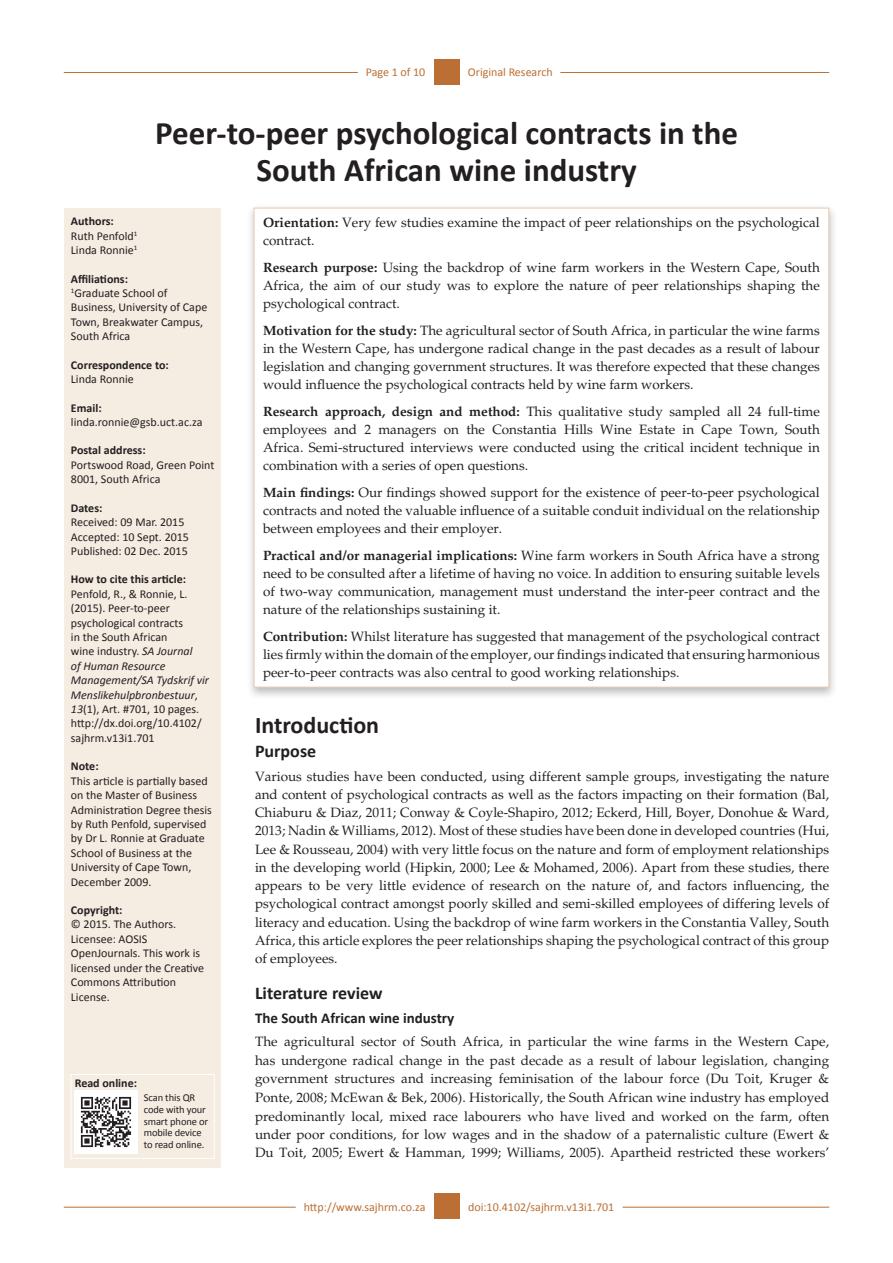
<style>
.page{position:relative;width:893px;height:1263px;background:#fff}
.page>*{position:absolute;margin:0;border:0;box-sizing:border-box;transform-origin:0 0}
.Article_Title{font:700 33px/37.5px "Calibri";color:#231f20;text-align:center}
._1{font:700 24px "Calibri";color:#231f20}
._2_1_line{font:700 18px "Calibri";color:#231f20}
._3_1_line{font:700 15px "Calibri";color:#231f20}
.Abstract_Text{font:13.5px/18px "Palatino";color:#231f20;text-align:justify}
.Text1{font:13.5px/18.1px "Palatino";color:#231f20;text-align:justify}
.Sidebar_text{font:12px/14.4px "Calibri";color:#231f20}
.Sidebar_head{font:700 12px "Calibri";color:#231f20}
.RRH_Bottom{font:12px "Calibri";color:#bb6f34}
.LRH_Bottom{font:12px "Calibri";color:#bb6f34}
.RRH{font:12px "Calibri";color:#bb6f34}
.LRH{font:12px "Calibri";color:#bb6f34}
.Sidebar_text-2{font:10.5px/11.6px "Calibri";letter-spacing:-.01em;color:#231f20}
.s1{font-style:italic}
.s2{font-weight:700}
</style>
<div class="page">
<div style="left:434px;top:59px;width:25px;height:26px;background:#bb6f34"></div>
<hr style="left:64px;top:72px;width:294px;height:1px;background:#bb6f34">
<hr style="left:560px;top:72px;width:269px;height:1px;background:#bb6f34">
<hr style="left:623px;top:1207px;width:206px;height:1px;background:#bb6f34">
<div style="left:434px;top:1193px;width:25px;height:26px;background:#bb6f34"></div>
<hr style="left:64px;top:1207px;width:232px;height:1px;background:#bb6f34">
<div style="left:246px;top:204px;width:592px;height:496px;background:#231f20;opacity:.3"></div>
<div style="left:254px;top:208px;width:575px;height:479px;background:#fff"></div>
<div style="left:65px;top:208px;width:156px;height:959px;background:#f5ece2"></div>
<div style="left:71px;top:1074px;width:144px;height:85px;border:1px solid #fff"></div>
<img style="left:75px;top:1090px;width:63px;height:63px">
<p class="LRH" style="left:366px;top:65px;width:61px">Page 1 of 10</p>
<p class="RRH" style="left:468px;top:65px;width:86px">Original Research</p>
<p class="Article_Title" style="left:155px;top:113px;width:584px">Peer-to-peer psychological contracts in the<br>South African wine industry</p>
<p class="Sidebar_head" style="left:71px;top:214px;width:44px">Authors:</p>
<p class="Sidebar_text" style="left:71px;top:228px;width:68px">Ruth Penfold<sup>1</sup></p>
<p class="Sidebar_text" style="left:71px;top:243px;width:68px">Linda Ronnie<sup>1</sup></p>
<p class="Sidebar_head" style="left:71px;top:271px;width:59px">Affiliations:</p>
<p class="Sidebar_text" style="left:71px;top:286px;width:138px"><sup>1</sup>Graduate School of<br>Business, University of Cape<br>Town, Breakwater Campus,<br>South Africa</p>
<p class="Sidebar_head" style="left:71px;top:357px;width:99px">Correspondence to:</p>
<p class="Sidebar_text" style="left:71px;top:372px;width:64px">Linda Ronnie</p>
<p class="Sidebar_head" style="left:71px;top:400px;width:32px">Email:</p>
<p class="Sidebar_text" style="left:71px;top:415px;width:133px">linda.ronnie@gsb.uct.ac.za</p>
<p class="Sidebar_head" style="left:71px;top:443px;width:76px">Postal address:</p>
<p class="Sidebar_text" style="left:71px;top:458px;width:145px">Portswood Road, Green Point<br>8001, South Africa</p>
<p class="Sidebar_head" style="left:71px;top:500px;width:33px">Dates:</p>
<p class="Sidebar_text" style="left:71px;top:515px;width:115px">Received: 09 Mar. 2015</p>
<p class="Sidebar_text" style="left:71px;top:529px;width:120px">Accepted: 10 Sept. 2015</p>
<p class="Sidebar_text" style="left:71px;top:544px;width:118px">Published: 02 Dec. 2015</p>
<p class="Sidebar_head" style="left:71px;top:572px;width:117px">How to cite this article:</p>
<p class="Sidebar_text" style="left:71px;top:587px;width:140px">Penfold, R., &amp; Ronnie, L. (2015). Peer-to-peer psychological contracts<br>in the South African<br>wine industry. <span class="s1">SA Journal<br>of Human Resource<br>Management/SA Tydskrif vir<br>Menslikehulpbronbestuur</span>,<br><span class="s1">13</span>(1), Art. #701, 10 pages. http://dx.doi.org/10.4102/ sajhrm.v13i1.701</p>
<p class="Sidebar_head" style="left:71px;top:759px;width:29px">Note:</p>
<p class="Sidebar_text" style="left:71px;top:774px;width:142px">This article is partially based on the Master of Business<br>Administration Degree thesis by Ruth Penfold, supervised by Dr L. Ronnie at Graduate<br>School of Business at the<br>University of Cape Town,<br>December 2009.</p>
<p class="Sidebar_head" style="left:71px;top:903px;width:53px">Copyright:</p>
<p class="Sidebar_text" style="left:71px;top:917px;width:135px">© 2015. The Authors.<br>Licensee: AOSIS<br>OpenJournals. This work is licensed under the Creative<br>Commons Attribution<br>License.</p>
<p class="Sidebar_head" style="left:75px;top:1075px;width:64px">Read online:</p>
<p class="Sidebar_text-2" style="left:144px;top:1092px;width:66px">Scan this QR code with your smart phone or mobile device to read online.</p>
<p class="Abstract_Text" style="left:263px;top:214px;width:558px"><span class="s2">Orientation:</span> Very few studies examine the impact of peer relationships on the psychological contract.</p>
<p class="Abstract_Text" style="left:263px;top:259px;width:558px"><span class="s2">Research purpose:</span> Using the backdrop of wine farm workers in the Western Cape, South Africa, the aim of our study was to explore the nature of peer relationships shaping the psychological contract.</p>
<p class="Abstract_Text" style="left:263px;top:322px;width:558px"><span class="s2">Motivation for the study:</span> The agricultural sector of South Africa, in particular the wine farms in the Western Cape, has undergone radical change in the past decades as a result of labour legislation and changing government structures. It was therefore expected that these changes would influence the psychological contracts held by wine farm workers.</p>
<p class="Abstract_Text" style="left:263px;top:403px;width:558px"><span class="s2">Research approach, design and method:</span> This qualitative study sampled all 24 full-time employees and 2 managers on the Constantia Hills Wine Estate in Cape Town, South Africa. Semi-structured interviews were conducted using the critical incident technique in combination with a series of open questions.</p>
<p class="Abstract_Text" style="left:263px;top:484px;width:558px"><span class="s2">Main findings:</span> Our findings showed support for the existence of peer-to-peer psychological contracts and noted the valuable influence of a suitable conduit individual on the relationship between employees and their employer.</p>
<p class="Abstract_Text" style="left:263px;top:547px;width:558px"><span class="s2">Practical and/or managerial implications:</span> Wine farm workers in South Africa have a strong need to be consulted after a lifetime of having no voice. In addition to ensuring suitable levels of two-way communication, management must understand the inter-peer contract and the nature of the relationships sustaining it.</p>
<p class="Abstract_Text" style="left:263px;top:628px;width:558px"><span class="s2">Contribution:</span> Whilst literature has suggested that management of the psychological contract lies firmly within the domain of the employer, our findings indicated that ensuring harmonious peer-to-peer contracts was also central to good working relationships.</p>
<p class="_1" style="left:255px;top:710px;width:126px">Introduction</p>
<p class="_2_1_line" style="left:255px;top:739px;width:63px">Purpose</p>
<p class="Text1" style="left:255px;top:767px;width:576px">Various studies have been conducted, using different sample groups, investigating the nature and content of psychological contracts as well as the factors impacting on their formation (Bal, Chiaburu &amp; Diaz, 2011; Conway &amp; Coyle-Shapiro, 2012; Eckerd, Hill, Boyer, Donohue &amp; Ward, 2013; Nadin &amp; Williams, 2012). Most of these studies have been done in developed countries (Hui, Lee &amp; Rousseau, 2004) with very little focus on the nature and form of employment relationships in the developing world (Hipkin, 2000; Lee &amp; Mohamed, 2006). Apart from these studies, there appears to be very little evidence of research on the nature of, and factors influencing, the psychological contract amongst poorly skilled and semi-skilled employees of differing levels of literacy and education. Using the backdrop of wine farm workers in the Constantia Valley, South Africa, this article explores the peer relationships shaping the psychological contract of this group of employees.</p>
<p class="_2_1_line" style="left:255px;top:982px;width:129px">Literature review</p>
<p class="_3_1_line" style="left:255px;top:1009px;width:201px">The South African wine industry</p>
<p class="Text1" style="left:255px;top:1032px;width:576px;line-height:18.6px">The agricultural sector of South Africa, in particular the wine farms in the Western Cape, has undergone radical change in the past decade as a result of labour legislation, changing government structures and increasing feminisation of the labour force (Du Toit, Kruger &amp; Ponte, 2008; McEwan &amp; Bek, 2006). Historically, the South African wine industry has employed predominantly local, mixed race labourers who have lived and worked on the farm, often under poor conditions, for low wages and in the shadow of a paternalistic culture (Ewert &amp; Du Toit, 2005; Ewert &amp; Hamman, 1999; Williams, 2005). Apartheid restricted these workers’</p>
<p class="LRH_Bottom" style="left:304px;top:1199px;width:123px">http://www.sajhrm.co.za</p>
<p class="RRH_Bottom" style="left:468px;top:1199px;width:148px">doi:10.4102/sajhrm.v13i1.701</p>
</div>
